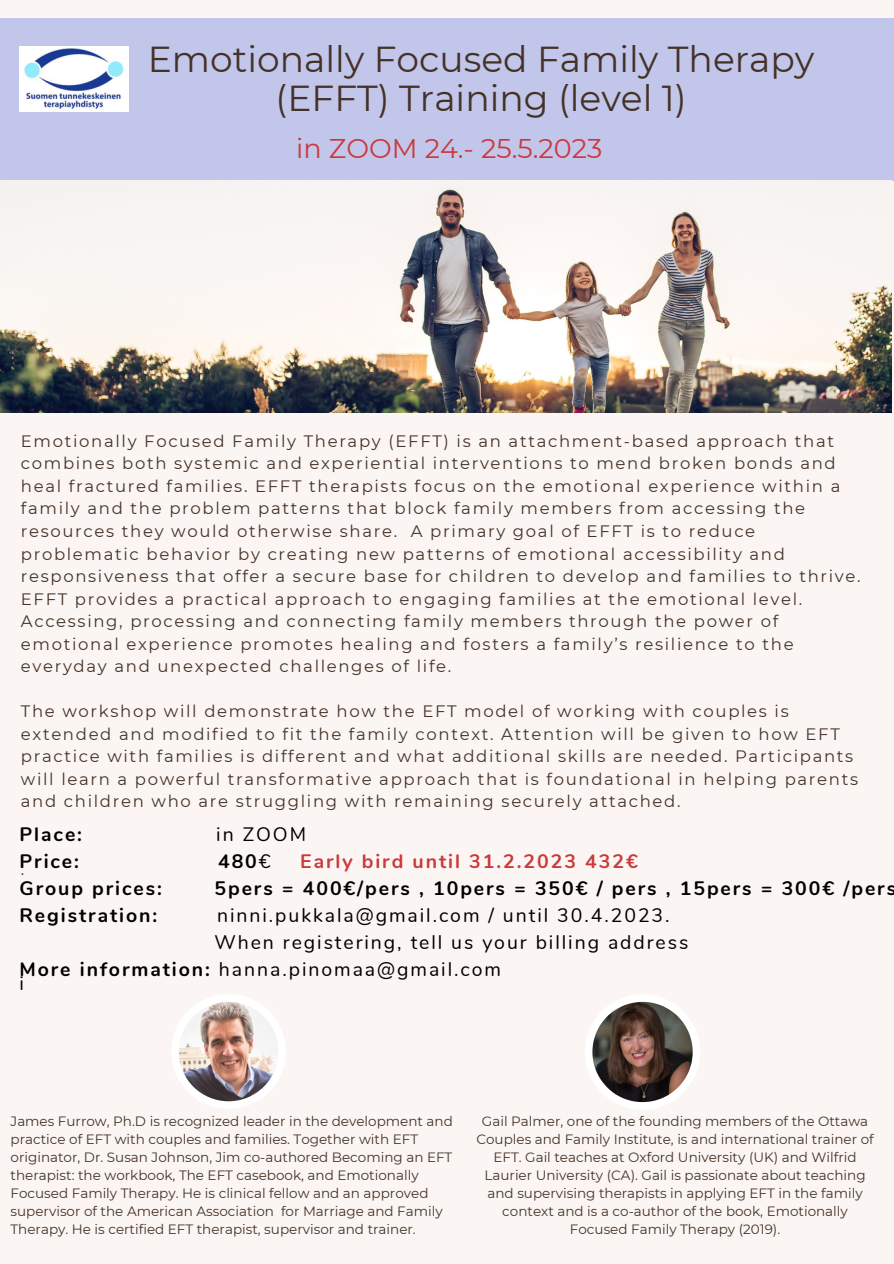
<style>
.page{position:relative;width:894px;height:1264px;background:#fff}
.page>*{position:absolute;margin:0;border:0;box-sizing:border-box;transform-origin:0 0}
.t1{font:36px/39.5px "Montserrat";color:#453227;text-align:center}
.t2{font:27px "Montserrat";color:#cb393c}
.t3{font:19.5px "Nunito";letter-spacing:.1em;color:#000}
.t4{font:700 19.5px "Nunito";letter-spacing:.1em;color:#000}
.t5{font:700 19.5px "Nunito";letter-spacing:.1em;color:#cb393c}
.t6{font:16.5px/22.5px "Montserrat";letter-spacing:.1em;color:#453227}
.t7{font:13.5px/18px "Montserrat";color:#453227;text-align:center}
.s1{font-weight:400}
.s2{font-weight:700}
</style>
<div class="page">
<div style="left:0;top:0;width:893px;height:1263px;background:#fbf6f3"></div>
<div style="left:0;top:18px;width:893px;height:162px;background:#c2c6eb"></div>
<svg style="left:585px;top:995px;width:115px;height:114px"></svg>
<img style="left:592px;top:1001px;width:100px;height:101px">
<svg style="left:172px;top:995px;width:113px;height:113px"></svg>
<img style="left:179px;top:1001px;width:99px;height:100px">
<img style="left:0;top:189px;width:891px;height:223px">
<img style="left:19px;top:47px;width:110px;height:65px">
<h1 class="t1" style="left:148px;top:39px;width:668px">Emotionally Focused Family Therapy (EFFT) Training (level 1)</h1>
<h2 class="t2" style="left:296px;top:132px;width:308px">in ZOOM 24.- 25.5.2023</h2>
<p class="t6" style="left:21px;top:429px;width:841px">Emotionally Focused Family Therapy (EFFT) is an attachment-based approach that combines both systemic and experiential interventions to mend broken bonds and heal fractured families. EFFT therapists focus on the emotional experience within a family and the problem patterns that block family members from accessing the resources they would otherwise share. A primary goal of EFFT is to reduce problematic behavior by creating new patterns of emotional accessibility and responsiveness that offer a secure base for children to develop and families to thrive.<br>EFFT provides a practical approach to engaging families at the emotional level.<br>Accessing, processing and connecting family members through the power of emotional experience promotes healing and fosters a family’s resilience to the everyday and unexpected challenges of life.</p>
<p class="t6" style="left:21px;top:700px;width:838px">The workshop will demonstrate how the EFT model of working with couples is extended and modified to fit the family context. Attention will be given to how EFT practice with families is different and what additional skills are needed. Participants will learn a powerful transformative approach that is foundational in helping parents and children who are struggling with remaining securely attached.</p>
<p class="t4" style="left:19px;top:821px;width:64px">Place:</p>
<p class="t3" style="left:216px;top:821px;width:91px">in ZOOM</p>
<p class="t4" style="left:19px;top:848px;width:61px">Price:</p>
<p class="t4" style="left:218px;top:848px;width:54px">480<span class="s1">€</span></p>
<p class="t5" style="left:300px;top:848px;width:339px">Early bird until 31.2.2023 432€</p>
<p class="t4" style="left:19px;top:875px;width:144px">Group prices:</p>
<p class="t4" style="left:214px;top:875px;width:683px">5pers = 400€/pers , 10pers = 350€ / pers , 15pers = 300€ /pers</p>
<p class="t4" style="left:19px;top:902px;width:139px">Registration:</p>
<p class="t3" style="left:217px;top:902px;width:454px">ninni.pukkala@gmail.com / until 30.4.2023.</p>
<p class="t3" style="left:214px;top:929px;width:475px">When registering, tell us your billing address</p>
<p class="t3" style="left:19px;top:956px;width:483px"><span class="s2">More information:</span> hanna.pinomaa@gmail.com</p>
<p class="t3" style="left:19px;top:970px;width:6px">i</p>
<p class="t6" style="left:21px;top:857px;width:5px">.</p>
<p class="t7" style="left:11px;top:1112px;width:444px;text-align:left">James Furrow, Ph.D is recognized leader in the development and practice of EFT with couples and families. Together with EFT originator, Dr. Susan Johnson, Jim co-authored Becoming an EFT therapist: the workbook, The EFT casebook, and Emotionally Focused Family Therapy. He is clinical fellow and an approved supervisor of the American Association for Marriage and Family Therapy. He is certified EFT therapist, supervisor and trainer.</p>
<p class="t7" style="left:476px;top:1112px;width:399px">Gail Palmer, one of the founding members of the Ottawa Couples and Family Institute, is and international trainer of EFT. Gail teaches at Oxford University (UK) and Wilfrid Laurier University (CA). Gail is passionate about teaching and supervising therapists in applying EFT in the family context and is a co-author of the book, Emotionally Focused Family Therapy (2019).</p>
</div>
